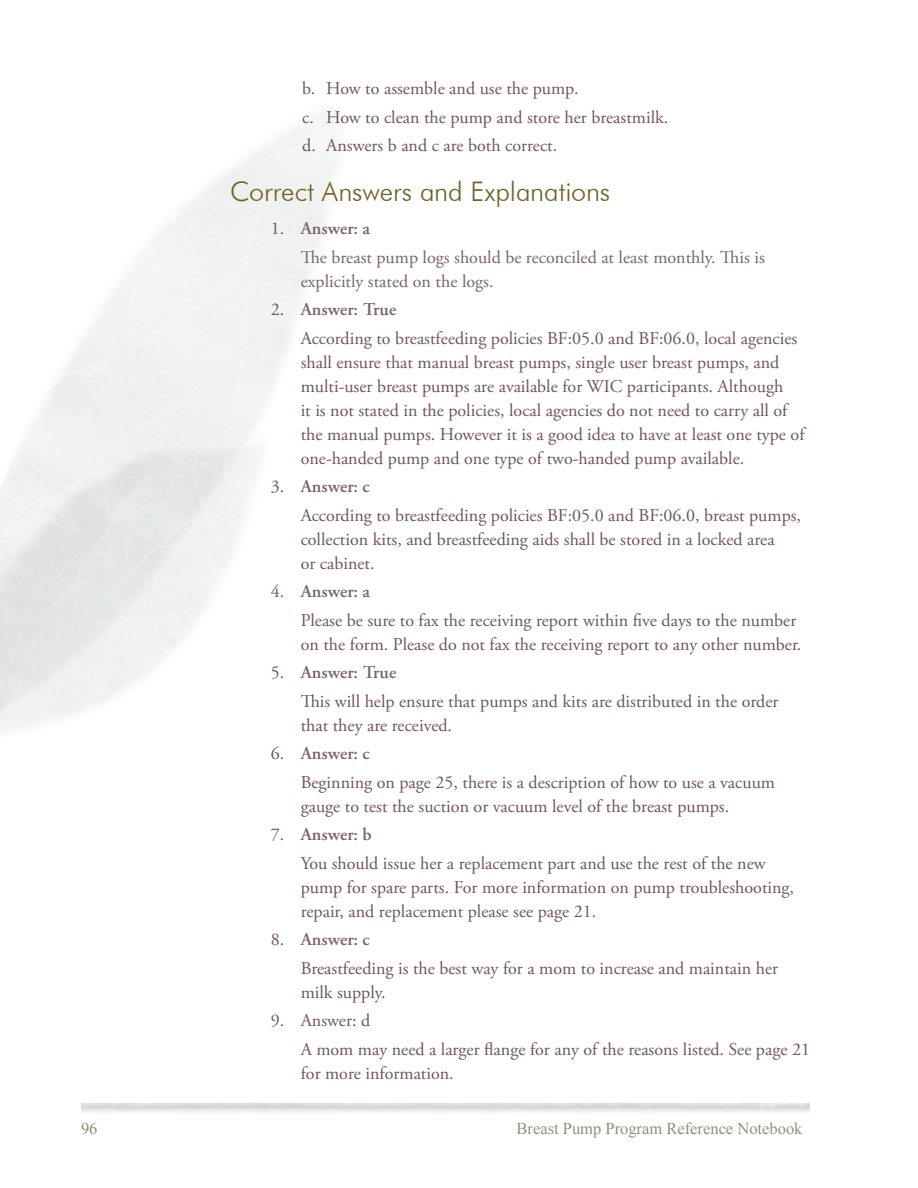
<style>
.page{position:relative;width:918px;height:1188px;background:#fff}
.page>*{position:absolute;margin:0;border:0;box-sizing:border-box;transform-origin:0 0}
.t1{font:300 27px "Futura BT";letter-spacing:-.005em;color:#736226}
.t2{font:18px/28.5px "Adobe Garamond Pro";color:#705557}
.t3{font:18px/28.5px "Adobe Garamond Pro";color:#796466}
.t4{font:16.5px "Times New Roman";color:#938e7b}
.s1{color:#705557}
.s2{font-weight:600}
.s3{font-weight:600;color:#796466}
</style>
<div class="page">
<p class="t2" style="left:302px;top:75px;width:368px">b. How to assemble and use the pump.<br>c. How to clean the pump and store her breastmilk. d. Answers b and c are both correct.</p>
<h1 class="t1" style="left:230px;top:175px;width:382px">Correct Answers and Explanations</h1>
<p class="t3" style="left:301px;top:215px;width:466px;text-indent:-30px"><span class="s1">1.</span> <span class="s2">Answer: a<br></span>The breast pump logs should be reconciled at least monthly. This is</p>
<p class="t3" style="left:301px;top:268px;width:194px">explicitly stated on the logs.</p>
<p class="t2" style="left:301px;top:296px;width:498px;text-indent:-30px">2. <span class="s3">Answer: True<br></span>According to breastfeeding policies BF:05.0 and BF:06.0, local agencies</p>
<p class="t2" style="left:301px;top:351px;width:505px;line-height:24px">shall ensure that manual breast pumps, single user breast pumps, and multi-user breast pumps are available for WIC participants. Although<br>it is not stated in the policies, local agencies do not need to carry all of the manual pumps. However it is a good idea to have at least one type of one-handed pump and one type of two-handed pump available.</p>
<p class="t2" style="left:301px;top:473px;width:502px;text-indent:-30px">3. <span class="s3">Answer: c<br></span>According to breastfeeding policies BF:05.0 and BF:06.0, breast pumps,</p>
<p class="t2" style="left:301px;top:528px;width:475px;line-height:24px">collection kits, and breastfeeding aids shall be stored in a locked area or cabinet.</p>
<p class="t2" style="left:301px;top:578px;width:497px;text-indent:-30px">4. <span class="s3">Answer: a<br></span>Please be sure to fax the receiving report within five days to the number</p>
<p class="t2" style="left:301px;top:631px;width:502px">on the form. Please do not fax the receiving report to any other number.</p>
<p class="t2" style="left:301px;top:659px;width:479px;text-indent:-30px">5. <span class="s3">Answer: True<br></span>This will help ensure that pumps and kits are distributed in the order</p>
<p class="t2" style="left:301px;top:712px;width:153px">that they are received.</p>
<p class="t2" style="left:301px;top:740px;width:476px;text-indent:-30px">6. <span class="s3">Answer: c<br></span>Beginning on page 25, there is a description of how to use a vacuum</p>
<p class="t2" style="left:301px;top:793px;width:430px">gauge to test the suction or vacuum level of the breast pumps.</p>
<p class="t2" style="left:301px;top:821px;width:467px;text-indent:-30px">7. <span class="s3">Answer: b<br></span>You should issue her a replacement part and use the rest of the new</p>
<p class="t2" style="left:301px;top:876px;width:495px;line-height:24px">pump for spare parts. For more information on pump troubleshooting, repair, and replacement please see page 21.</p>
<p class="t2" style="left:301px;top:926px;width:479px;text-indent:-30px">8. <span class="s3">Answer: c<br></span>Breastfeeding is the best way for a mom to increase and maintain her</p>
<p class="t2" style="left:301px;top:979px;width:86px">milk supply.</p>
<p class="t2" style="left:301px;top:1007px;width:511px;text-indent:-30px">9. Answer: d<br>A mom may need a larger flange for any of the reasons listed. See page 21</p>
<p class="t2" style="left:301px;top:1060px;width:155px">for more information.</p>
<p class="t4" style="left:81px;top:1118px;width:18px">96</p>
<p class="t4" style="left:517px;top:1118px;width:287px">Breast Pump Program Reference Notebook</p>
</div>
